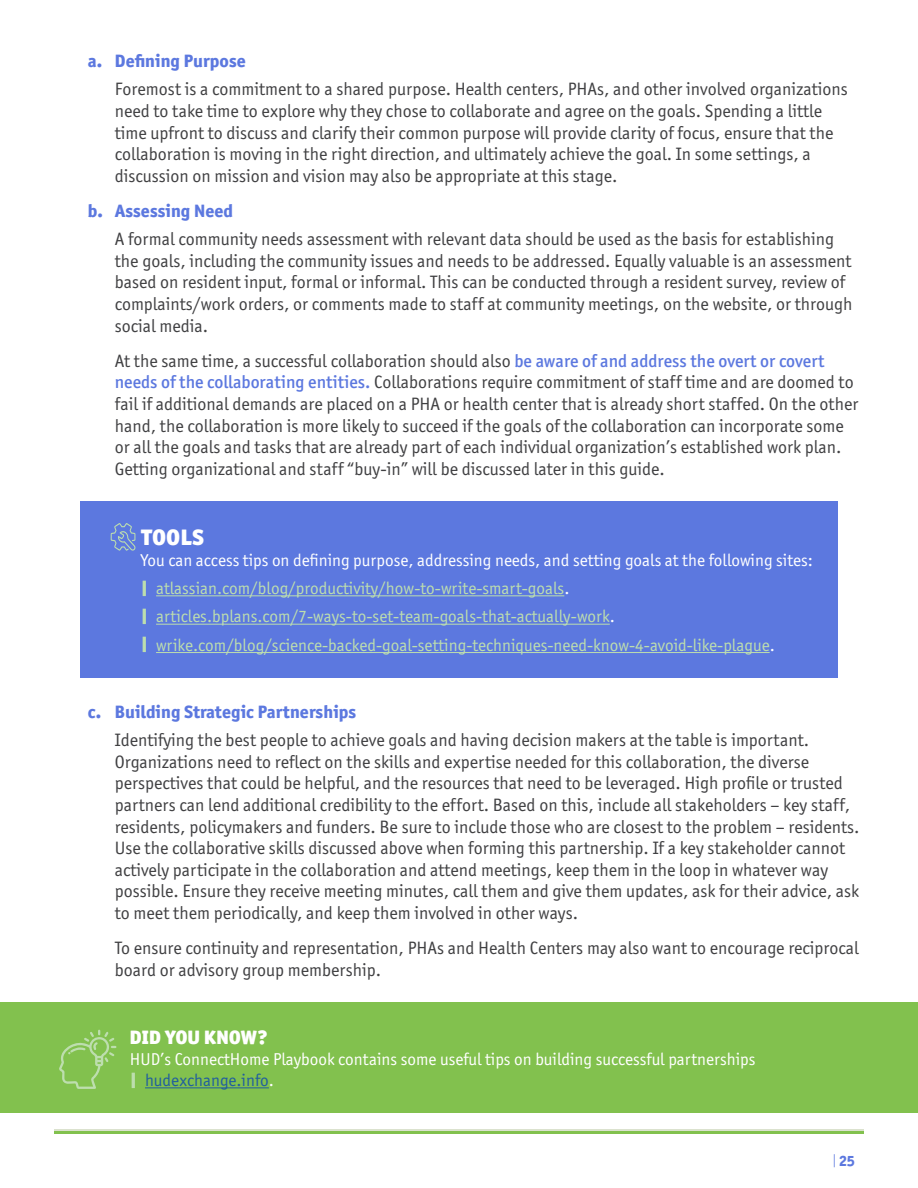
<style>
.page{position:relative;width:918px;height:1188px;background:#fff}
.page>*{position:absolute;margin:0;border:0;box-sizing:border-box;transform-origin:0 0}
.t1{font:900 22.5px "Officina Sans ITC Std";letter-spacing:-.005em;color:#fff}
.t2{font:900 19.5px "Officina Sans ITC Std";letter-spacing:-.005em;color:#fff}
.t3{font:18px/21.6px "Officina Sans ITC Std";color:#404042}
.t4{font:800 18px "Officina Sans ITC Std";color:#5c78df}
.t5{font:17.25px/28.3px "Officina Sans ITC Std";color:#bddeae}
.t6{font:17.25px/21.6px "Officina Sans ITC Std";color:#fff}
.t7{font:800 15px "Officina Sans ITC Std";color:#5c78df}
.s1{font-weight:500;color:#5c78df}
.s2{color:#fff}
.s3{font-weight:900;font-size:18px}
.s4{font-weight:900;font-size:18px;color:#bddeae}
.s5{color:#215e9e}
.s6{font-family:"Officina Display ITC Std";font-weight:300}
</style>
<div class="page">
<svg style="left:54px;top:1129px;width:810px;height:3px;background:#bdd7a3"></svg>
<hr style="left:54px;top:1132px;width:810px;height:2px;background:#82c14e">
<div style="left:80px;top:502px;width:758px;height:176px;background:#5c78df"></div>
<svg style="left:111px;top:523px;width:24px;height:28px"></svg>
<hr style="left:156px;top:595px;width:408px;height:1px;background:#bddeae">
<hr style="left:156px;top:624px;width:454px;height:1px;background:#bddeae">
<hr style="left:156px;top:652px;width:614px;height:1px;background:#bddeae">
<div style="left:0;top:1003px;width:918px;height:110px;background:#82c14e"></div>
<hr style="left:145px;top:1087px;width:124px;height:1px;background:#215e9e">
<svg style="left:59px;top:1030px;width:57px;height:59px"></svg>
<p class="t4" style="left:88px;top:50px;width:160px">a. Defining Purpose</p>
<p class="t3" style="left:115px;top:78px;width:735px">Foremost is a commitment to a shared purpose. Health centers, PHAs, and other involved organizations need to take time to explore why they chose to collaborate and agree on the goals. Spending a little time upfront to discuss and clarify their common purpose will provide clarity of focus, ensure that the collaboration is moving in the right direction, and ultimately achieve the goal. In some settings, a discussion on mission and vision may also be appropriate at this stage.</p>
<p class="t4" style="left:88px;top:199px;width:147px">b. Assessing Need</p>
<p class="t3" style="left:115px;top:228px;width:739px">A formal community needs assessment with relevant data should be used as the basis for establishing the goals, including the community issues and needs to be addressed. Equally valuable is an assessment based on resident input, formal or informal. This can be conducted through a resident survey, review of complaints/work orders, or comments made to staff at community meetings, on the website, or through social media.</p>
<p class="t3" style="left:115px;top:350px;width:745px">At the same time, a successful collaboration should also <span class="s1">be aware of and address the overt or covert needs of the collaborating entities.</span> Collaborations require commitment of staff time and are doomed to fail if additional demands are placed on a PHA or health center that is already short staffed. On the other hand, the collaboration is more likely to succeed if the goals of the collaboration can incorporate some or all the goals and tasks that are already part of each individual organization’s established work plan.<br>Getting organizational and staff “buy-in” will be discussed later in this guide.</p>
<p class="t1" style="left:141px;top:523px;width:65px">TOOLS</p>
<p class="t5" style="left:141px;top:546px;width:673px"><span class="s2">You can access tips on defining purpose, addressing needs, and setting goals at the following sites: </span><span class="s3">|</span> atlassian.com/blog/productivity/how-to-write-smart-goals<span class="s2">.<br></span><span class="s3">|</span> articles.bplans.com/7-ways-to-set-team-goals-that-actually-work<span class="s2">.<br></span><span class="s3">|</span> wrike.com/blog/science-backed-goal-setting-techniques-need-know-4-avoid-like-plague<span class="s2">.</span></p>
<p class="t4" style="left:88px;top:700px;width:270px">c. Building Strategic Partnerships</p>
<p class="t3" style="left:115px;top:729px;width:746px">Identifying the best people to achieve goals and having decision makers at the table is important.<br>Organizations need to reflect on the skills and expertise needed for this collaboration, the diverse perspectives that could be helpful, and the resources that need to be leveraged. High profile or trusted partners can lend additional credibility to the effort. Based on this, include all stakeholders – key staff, residents, policymakers and funders. Be sure to include those who are closest to the problem – residents.<br>Use the collaborative skills discussed above when forming this partnership. If a key stakeholder cannot actively participate in the collaboration and attend meetings, keep them in the loop in whatever way possible. Ensure they receive meeting minutes, call them and give them updates, ask for their advice, ask to meet them periodically, and keep them involved in other ways.</p>
<p class="t3" style="left:115px;top:937px;width:746px">To ensure continuity and representation, PHAs and Health Centers may also want to encourage reciprocal board or advisory group membership.</p>
<p class="t2" style="left:130px;top:1024px;width:139px">DID YOU KNOW?</p>
<p class="t6" style="left:130px;top:1048px;width:627px">HUD’s ConnectHome Playbook contains some useful tips on building successful partnerships <span class="s4">|</span> <span class="s5">hudexchange.info</span>.</p>
<p class="t7" style="left:833px;top:1152px;width:24px"><span class="s6">|</span> 25</p>
</div>
